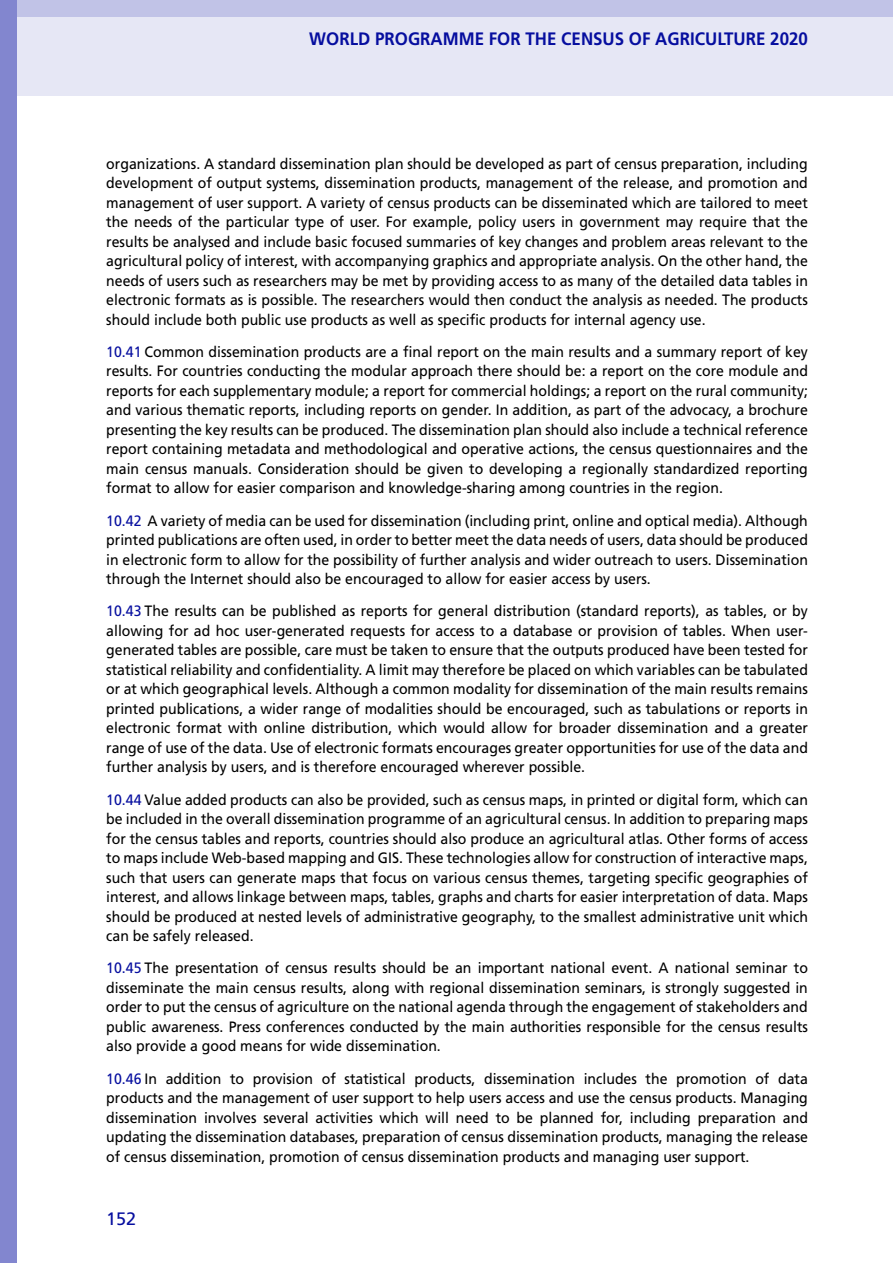
<style>
.page{position:relative;width:893px;height:1263px;background:#fff}
.page>*{position:absolute;margin:0;border:0;box-sizing:border-box;transform-origin:0 0}
.t1{font:700 18px "Frutiger LT Std";color:#060e9f;scale:.94 1}
.t2{font:18px "Frutiger LT Std";color:#060e9f}
.TL_Testo{font:15px/19.5px "Frutiger LT Std";color:#000;text-align:justify;scale:.94 1}
.s1{color:#060e9f}
</style>
<div class="page">
<div style="left:0;top:0;width:893px;height:17px;background:#c1c3e7"></div>
<div style="left:17px;top:17px;width:876px;height:79px;background:#e6e7f5"></div>
<div style="left:0;top:0;width:17px;height:1263px;background:#8286cf"></div>
<p class="t1" style="left:309px;top:29px;width:532px">WORLD PROGRAMME FOR THE CENSUS OF AGRICULTURE 2020</p>
<p class="TL_Testo" style="left:106px;top:154px;width:748px">organizations. A standard dissemination plan should be developed as part of census preparation, including development of output systems, dissemination products, management of the release, and promotion and management of user support. A variety of census products can be disseminated which are tailored to meet the needs of the particular type of user. For example, policy users in government may require that the results be analysed and include basic focused summaries of key changes and problem areas relevant to the agricultural policy of interest, with accompanying graphics and appropriate analysis. On the other hand, the needs of users such as researchers may be met by providing access to as many of the detailed data tables in electronic formats as is possible. The researchers would then conduct the analysis as needed. The products should include both public use products as well as specific products for internal agency use.</p>
<p class="TL_Testo" style="left:106px;top:342px;width:748px"><span class="s1">10.41</span> Common dissemination products are a final report on the main results and a summary report of key results. For countries conducting the modular approach there should be: a report on the core module and reports for each supplementary module; a report for commercial holdings; a report on the rural community; and various thematic reports, including reports on gender. In addition, as part of the advocacy, a brochure presenting the key results can be produced. The dissemination plan should also include a technical reference report containing metadata and methodological and operative actions, the census questionnaires and the main census manuals. Consideration should be given to developing a regionally standardized reporting format to allow for easier comparison and knowledge-sharing among countries in the region.</p>
<p class="TL_Testo" style="left:106px;top:511px;width:748px"><span class="s1">10.42</span> A variety of media can be used for dissemination (including print, online and optical media). Although printed publications are often used, in order to better meet the data needs of users, data should be produced in electronic form to allow for the possibility of further analysis and wider outreach to users. Dissemination through the Internet should also be encouraged to allow for easier access by users.</p>
<p class="TL_Testo" style="left:106px;top:601px;width:748px"><span class="s1">10.43</span> The results can be published as reports for general distribution (standard reports), as tables, or by allowing for ad hoc user-generated requests for access to a database or provision of tables. When user&shy;generated tables are possible, care must be taken to ensure that the outputs produced have been tested for statistical reliability and confidentiality. A limit may therefore be placed on which variables can be tabulated or at which geographical levels. Although a common modality for dissemination of the main results remains printed publications, a wider range of modalities should be encouraged, such as tabulations or reports in electronic format with online distribution, which would allow for broader dissemination and a greater range of use of the data. Use of electronic formats encourages greater opportunities for use of the data and further analysis by users, and is therefore encouraged wherever possible.</p>
<p class="TL_Testo" style="left:106px;top:790px;width:748px"><span class="s1">10.44</span> Value added products can also be provided, such as census maps, in printed or digital form, which can be included in the overall dissemination programme of an agricultural census. In addition to preparing maps for the census tables and reports, countries should also produce an agricultural atlas. Other forms of access to maps include Web-based mapping and GIS. These technologies allow for construction of interactive maps, such that users can generate maps that focus on various census themes, targeting specific geographies of interest, and allows linkage between maps, tables, graphs and charts for easier interpretation of data. Maps should be produced at nested levels of administrative geography, to the smallest administrative unit which can be safely released.</p>
<p class="TL_Testo" style="left:106px;top:958px;width:748px"><span class="s1">10.45</span> The presentation of census results should be an important national event. A national seminar to disseminate the main census results, along with regional dissemination seminars, is strongly suggested in order to put the census of agriculture on the national agenda through the engagement of stakeholders and public awareness. Press conferences conducted by the main authorities responsible for the census results also provide a good means for wide dissemination.</p>
<p class="TL_Testo" style="left:106px;top:1069px;width:748px"><span class="s1">10.46</span> In addition to provision of statistical products, dissemination includes the promotion of data products and the management of user support to help users access and use the census products. Managing dissemination involves several activities which will need to be planned for, including preparation and updating the dissemination databases, preparation of census dissemination products, managing the release of census dissemination, promotion of census dissemination products and managing user support.</p>
<p class="t2" style="left:106px;top:1208px;width:32px">152</p>
</div>
